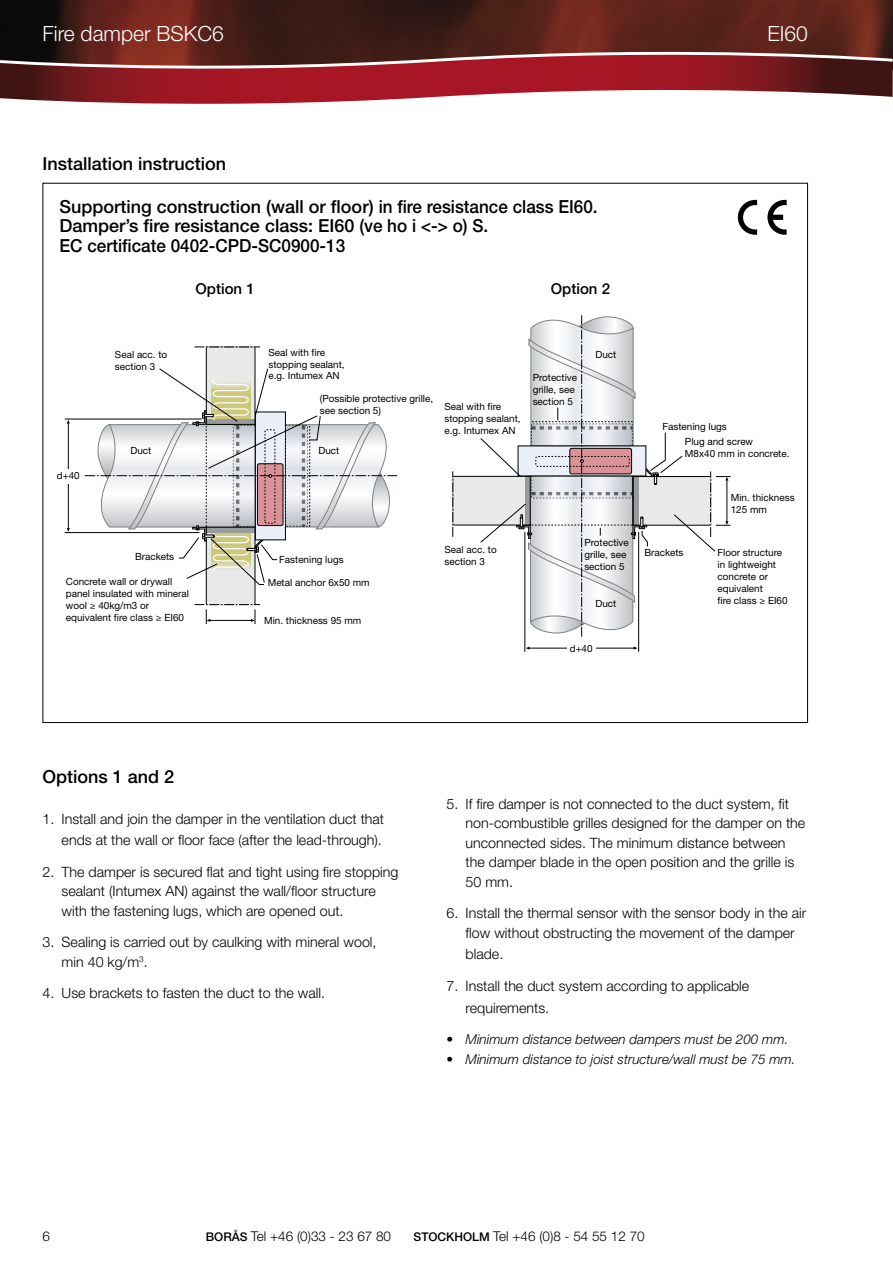
<style>
.page{position:relative;width:893px;height:1263px;background:#fff}
.page>*{position:absolute;margin:0;border:0;box-sizing:border-box;transform-origin:0 0}
.t1{font:300 21px "Helvetica Neue LT Std";color:#fff}
.t2{font:500 18px/19.5px "Helvetica Neue LT Std";color:#000}
.t3{font:500 15px "Helvetica Neue LT Std";color:#000}
.t4{font:300 14.25px/19.5px "Helvetica Neue LT Std";color:#000}
.t5{font:italic 300 13.5px "Helvetica Neue LT Std";color:#000}
.t6{font:300 13.5px "Helvetica Neue LT Std";color:#000}
.t7{font:9.9px/11.9px "Helvetica Neue";color:#000}
.s1{font-family:"Myriad Pro"}
.s2{font-weight:500;font-size:12px}
</style>
<div class="page">
<img style="left:0;top:0;width:893px;height:45px">
<svg style="left:0;top:79px;width:893px;height:25px"></svg>
<svg style="left:0;top:45px;width:893px;height:34px"></svg>
<div style="left:206px;top:527px;width:49px;height:78px;background:#e8e9e9"></div>
<div style="left:206px;top:527px;width:49px;height:78px;border:1px solid #000"></div>
<div style="left:206px;top:347px;width:49px;height:77px;background:#e8e9e9"></div>
<div style="left:206px;top:347px;width:49px;height:78px;border:1px solid #000"></div>
<svg style="left:194px;top:347px;width:66px;height:1px"></svg>
<svg style="left:194px;top:604px;width:66px;height:20px"></svg>
<hr style="left:68px;top:423px;width:1px;height:105px;background:#000">
<hr style="left:65px;top:532px;width:134px;height:1px;background:#000">
<hr style="left:65px;top:419px;width:137px;height:1px;background:#000">
<div style="left:65px;top:469px;width:7px;height:14px;background:#fff"></div>
<svg style="left:85px;top:368px;width:312px;height:217px"></svg>
<div style="left:453px;top:476px;width:77px;height:49px;background:#e8e9e9"></div>
<div style="left:452px;top:476px;width:78px;height:49px;border:1px solid #000"></div>
<svg style="left:452px;top:471px;width:1px;height:66px"></svg>
<hr style="left:529px;top:648px;width:105px;height:1px;background:#000">
<hr style="left:638px;top:532px;width:1px;height:120px;background:#000">
<hr style="left:525px;top:532px;width:1px;height:120px;background:#000">
<div style="left:567px;top:643px;width:28px;height:11px;background:#fff"></div>
<svg style="left:480px;top:315px;width:250px;height:321px"></svg>
<svg style="left:767px;top:200px;width:20px;height:35px"></svg>
<svg style="left:738px;top:200px;width:19px;height:35px"></svg>
<h1 class="t1" style="left:43px;top:21px;width:183px">Fire damper BSKC6</h1>
<h1 class="t1" style="left:767px;top:21px;width:42px">EI60</h1>
<p class="t2" style="left:43px;top:154px;width:185px">Installation instruction</p>
<p class="t2" style="left:60px;top:196px;width:540px">Supporting construction (wall or floor) in fire resistance class EI60.<br>Damper’s fire resistance class: EI60 (ve ho i &lt;-&gt; o) S.<br>EC certificate 0402-CPD-SC0900-13</p>
<p class="t3" style="left:196px;top:280px;width:61px">Option 1</p>
<p class="t3" style="left:551px;top:280px;width:61px">Option 2</p>
<p class="t7" style="left:57px;top:470px;width:24px">d+40</p>
<p class="t7" style="left:115px;top:349px;width:54px">Seal acc. to section 3</p>
<p class="t7" style="left:268px;top:346px;width:78px">Seal with fire stopping sealant, e.g. Intumex AN</p>
<p class="t7" style="left:320px;top:393px;width:115px">(Possible protective grille, see section 5)</p>
<p class="t7" style="left:130px;top:444px;width:22px">Duct</p>
<p class="t7" style="left:318px;top:444px;width:22px">Duct</p>
<p class="t7" style="left:444px;top:401px;width:78px">Seal with fire stopping sealant, e.g. Intumex AN</p>
<p class="t7" style="left:533px;top:371px;width:46px">Protective grille, see section 5</p>
<p class="t7" style="left:595px;top:348px;width:22px">Duct</p>
<p class="t7" style="left:135px;top:550px;width:41px">Brackets</p>
<p class="t7" style="left:279px;top:554px;width:66px">Fastening lugs</p>
<p class="t7" style="left:66px;top:575px;width:125px">Concrete wall or drywall panel insulated with mineral wool <span class="s1">≥</span> 40kg/m3 or equivalent fire class <span class="s1">≥</span> EI60</p>
<p class="t7" style="left:268px;top:576px;width:104px">Metal anchor 6x50 mm</p>
<p class="t7" style="left:264px;top:614px;width:99px">Min. thickness 95 mm</p>
<p class="t7" style="left:444px;top:543px;width:54px">Seal acc. to section 3</p>
<p class="t7" style="left:584px;top:537px;width:46px">Protective grille, see section 5</p>
<p class="t7" style="left:595px;top:598px;width:22px">Duct</p>
<p class="t7" style="left:570px;top:642px;width:24px">d+40</p>
<p class="t7" style="left:662px;top:420px;width:66px">Fastening lugs</p>
<p class="t7" style="left:685px;top:435px;width:106px">Plug and screw<br>M8x40 mm in concrete.</p>
<p class="t7" style="left:644px;top:547px;width:41px">Brackets</p>
<p class="t7" style="left:731px;top:491px;width:65px">Min. thickness<br>125 mm</p>
<p class="t7" style="left:718px;top:547px;width:72px">Floor structure in lightweight concrete or equivalent<br>fire class <span class="s1">≥</span> EI60</p>
<p class="t2" style="left:43px;top:766px;width:133px">Options 1 and 2</p>
<p class="t4" style="left:43px;top:807px;width:343px;line-height:21.6px;text-align:right">1. Install and join the damper in the ventilation duct that ends at the wall or floor face (after the lead-through).</p>
<p class="t4" style="left:62px;top:862px;width:338px;text-indent:-19px">2. The damper is secured flat and tight using fire stopping sealant (Intumex AN) against the wall/floor structure with the fastening lugs, which are opened out.</p>
<p class="t4" style="left:62px;top:932px;width:316px;text-indent:-19px">3. Sealing is carried out by caulking with mineral wool, min 40 kg/m<sup>3</sup>.</p>
<p class="t4" style="left:43px;top:983px;width:284px">4. Use brackets to fasten the duct to the wall.</p>
<p class="t4" style="left:466px;top:794px;width:341px;text-indent:-19px">5. If fire damper is not connected to the duct system, fit non-combustible grilles designed for the damper on the unconnected sides. The minimum distance between the damper blade in the open position and the grille is 50 mm.</p>
<p class="t4" style="left:446px;top:903px;width:361px;text-align:center">6. Install the thermal sensor with the sensor body in the air flow without obstructing the movement of the damper</p>
<p class="t4" style="left:466px;top:944px;width:39px">blade.</p>
<p class="t4" style="left:466px;top:975px;width:285px;line-height:21.6px;text-indent:-19px">7. Install the duct system according to applicable requirements.</p>
<p class="t5" style="left:446px;top:1031px;width:343px">• Minimum distance between dampers must be 200 mm.</p>
<p class="t5" style="left:446px;top:1051px;width:351px">• Minimum distance to joist structure/wall must be 75 mm.</p>
<p class="t6" style="left:43px;top:1228px;width:9px">6</p>
<p class="t6" style="left:206px;top:1228px;width:187px"><span class="s2">BORÅS</span> Tel +46 (0)33 - 23 67 80</p>
<p class="t6" style="left:414px;top:1228px;width:233px"><span class="s2">STOCKHOLM</span> Tel +46 (0)8 - 54 55 12 70</p>
</div>
